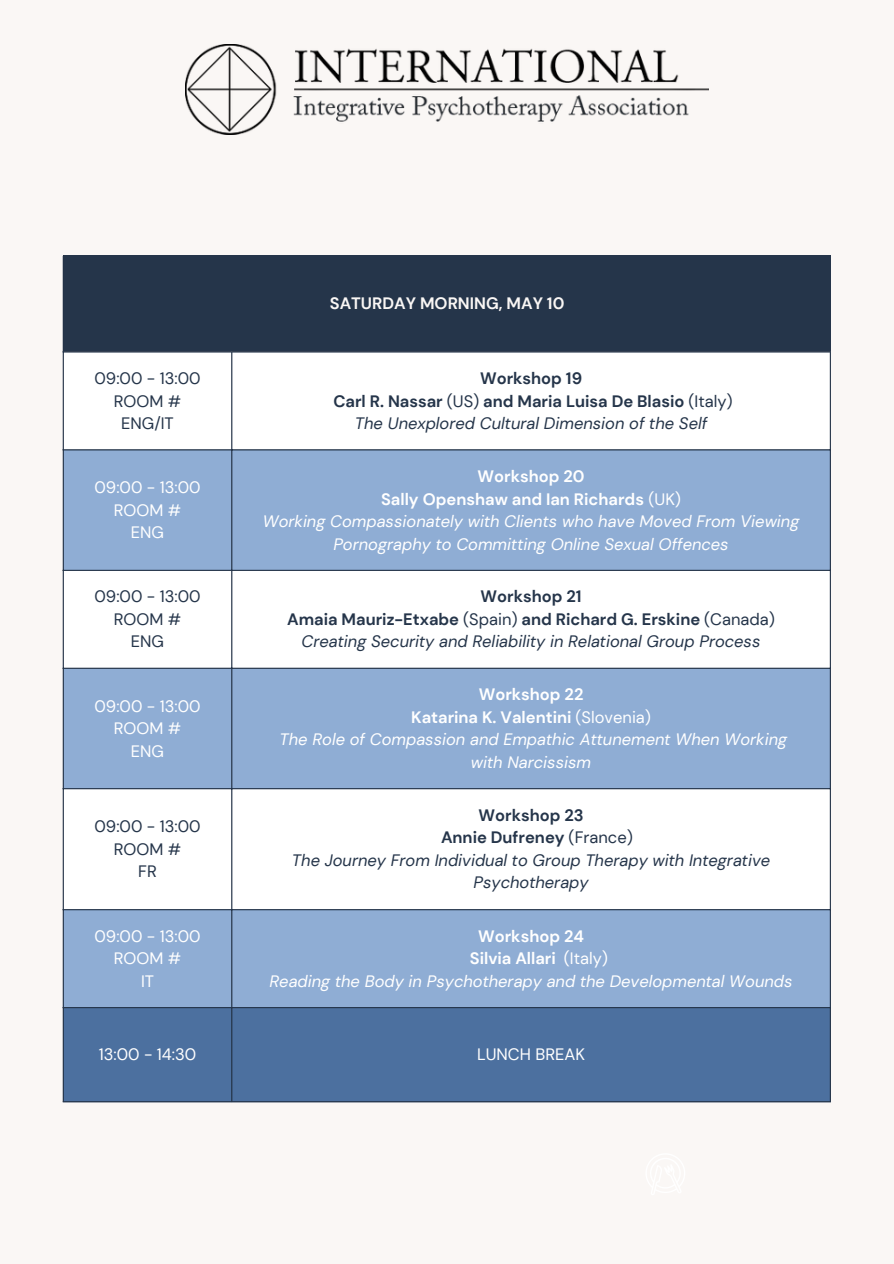
<style>
.page{position:relative;width:894px;height:1264px;background:#fff}
.page>*{position:absolute;margin:0;border:0;box-sizing:border-box;transform-origin:0 0}
.t1{font:italic 16.5px/22.5px "DM Sans";color:#fff;text-align:center}
.t2{font:italic 16.5px/22.5px "DM Sans";color:#25354a;text-align:center}
.t3{font:700 16.5px "DM Sans";color:#25354a}
.t4{font:700 16.5px "DM Sans";color:#fff}
.t5{font:16.5px "DM Sans";color:#fff}
.t6{font:16.5px "DM Sans";color:#25354a}
.t7{font:700 16.5px "DM Sans";color:#faf7f5}
.s1{font-weight:400}
</style>
<div class="page">
<div style="left:0;top:0;width:893px;height:1263px;background:#faf7f5"></div>
<div style="left:63px;top:256px;width:767px;height:96px;background:#25354a"></div>
<svg style="left:64px;top:450px;width:765px;height:557px;fill:#8fadd4"></svg>
<div style="left:64px;top:1008px;width:765px;height:93px;background:#4c709f"></div>
<hr style="left:63px;top:256px;width:1px;height:845px;background:#25354a">
<hr style="left:231px;top:352px;width:1px;height:749px;background:#25354a">
<hr style="left:829px;top:352px;width:1px;height:749px;background:#25354a">
<hr style="left:63px;top:449px;width:767px;height:1px;background:#25354a">
<hr style="left:63px;top:570px;width:767px;height:1px;background:#25354a">
<hr style="left:63px;top:667px;width:767px;height:2px;background:#25354a">
<hr style="left:63px;top:788px;width:767px;height:1px;background:#25354a">
<hr style="left:63px;top:909px;width:767px;height:1px;background:#25354a">
<hr style="left:63px;top:1007px;width:767px;height:1px;background:#25354a">
<hr style="left:63px;top:1101px;width:767px;height:1px;background:#25354a">
<img style="left:185px;top:44px;width:523px;height:90px">
<p class="t6" style="left:94px;top:368px;width:107px">09:00 - 13:00</p>
<p class="t6" style="left:114px;top:390px;width:69px">ROOM #</p>
<p class="t6" style="left:121px;top:413px;width:54px">ENG/IT</p>
<p class="t5" style="left:94px;top:477px;width:107px">09:00 - 13:00</p>
<p class="t5" style="left:114px;top:499px;width:69px">ROOM #</p>
<p class="t5" style="left:131px;top:522px;width:35px">ENG</p>
<p class="t6" style="left:94px;top:586px;width:107px">09:00 - 13:00</p>
<p class="t6" style="left:114px;top:608px;width:69px">ROOM #</p>
<p class="t6" style="left:131px;top:631px;width:35px">ENG</p>
<p class="t5" style="left:94px;top:695px;width:107px">09:00 - 13:00</p>
<p class="t5" style="left:114px;top:717px;width:69px">ROOM #</p>
<p class="t5" style="left:131px;top:740px;width:35px">ENG</p>
<p class="t6" style="left:94px;top:815px;width:107px">09:00 - 13:00</p>
<p class="t6" style="left:114px;top:838px;width:69px">ROOM #</p>
<p class="t6" style="left:138px;top:860px;width:20px">FR</p>
<p class="t5" style="left:94px;top:925px;width:107px">09:00 - 13:00</p>
<p class="t5" style="left:114px;top:947px;width:69px">ROOM #</p>
<p class="t5" style="left:141px;top:970px;width:15px">IT</p>
<p class="t7" style="left:330px;top:292px;width:236px">SATURDAY MORNING, MAY 10</p>
<p class="t3" style="left:480px;top:368px;width:104px">Workshop 19</p>
<p class="t3" style="left:333px;top:390px;width:400px">Carl R. Nassar <span class="s1">(US)</span> and Maria Luisa De Blasio <span class="s1">(Italy)</span></p>
<p class="t2" style="left:355px;top:412px;width:354px">The Unexplored Cultural Dimension of the Self</p>
<p class="t4" style="left:477px;top:465px;width:109px">Workshop 20</p>
<p class="t4" style="left:381px;top:488px;width:301px">Sally Openshaw and Ian Richards <span class="s1">(UK)</span></p>
<p class="t1" style="left:262px;top:510px;width:538px">Working Compassionately with Clients who have Moved From Viewing<br>Pornography to Committing Online Sexual Offences</p>
<p class="t3" style="left:480px;top:586px;width:102px">Workshop 21</p>
<p class="t3" style="left:287px;top:608px;width:489px">Amaia Mauriz-Etxabe <span class="s1">(Spain)</span> and Richard G. Erskine <span class="s1">(Canada)</span></p>
<p class="t2" style="left:301px;top:630px;width:460px">Creating Security and Reliability in Relational Group Process</p>
<p class="t4" style="left:478px;top:684px;width:106px">Workshop 22</p>
<p class="t4" style="left:411px;top:706px;width:241px">Katarina K. Valentini <span class="s1">(Slovenia)</span></p>
<p class="t1" style="left:279px;top:728px;width:509px">The Role of Compassion and Empathic Attunement When Working</p>
<p class="t1" style="left:471px;top:751px;width:122px">with Narcissism</p>
<p class="t3" style="left:478px;top:804px;width:107px">Workshop 23</p>
<p class="t3" style="left:441px;top:827px;width:193px">Annie Dufreney <span class="s1">(France)</span></p>
<p class="t2" style="left:292px;top:849px;width:479px">The Journey From Individual to Group Therapy with Integrative<br>Psychotherapy</p>
<p class="t4" style="left:478px;top:925px;width:107px">Workshop 24</p>
<p class="t4" style="left:469px;top:947px;width:140px">Silvia Allari <span class="s1">(Italy)</span></p>
<p class="t1" style="left:269px;top:969px;width:524px">Reading the Body in Psychotherapy and the Developmental Wounds</p>
<p class="t5" style="left:99px;top:1043px;width:99px">13:00 - 14:30</p>
<p class="t5" style="left:477px;top:1043px;width:109px">LUNCH BREAK</p>
</div>
